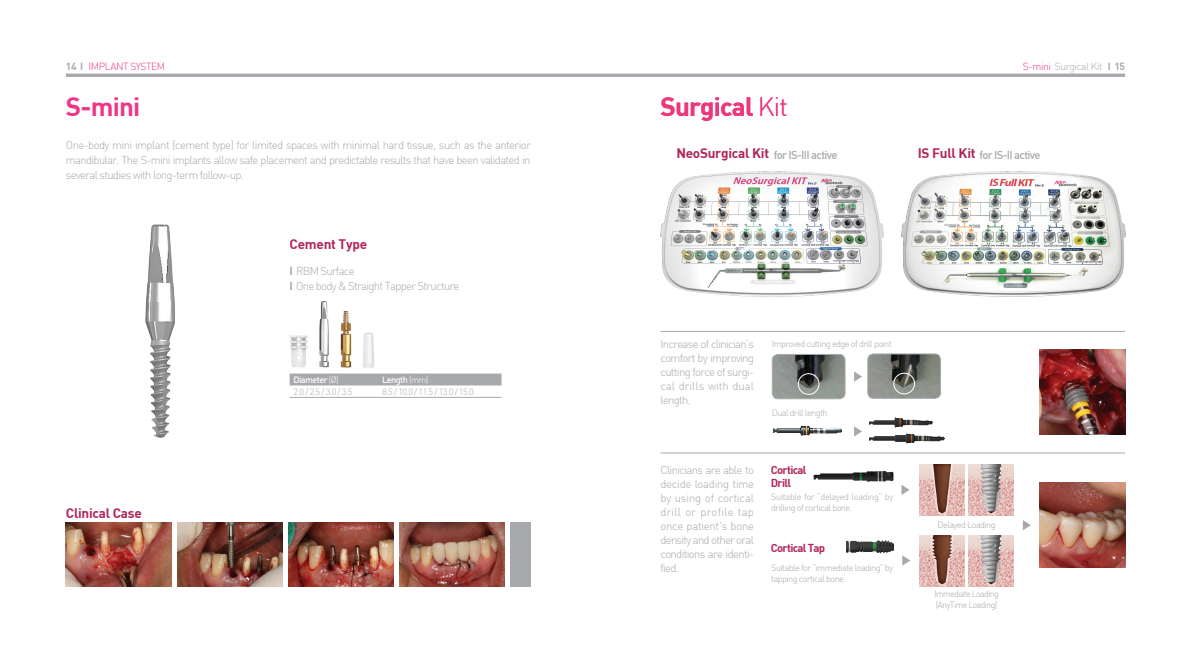
<style>
.page{position:relative;width:1191px;height:652px;background:#fff}
.page>*{position:absolute;margin:0;border:0;box-sizing:border-box;transform-origin:0 0}
.t1{font:26px "Dinbol";letter-spacing:-.03em;color:#ef387a}
.t2{font:26px "Dinbol";color:#ee3689}
.t3{font:13.6px "Dinbol";letter-spacing:-.02em;color:#b1255b}
.t4{font:11.3px/14px "Dinlig";letter-spacing:-.06em;color:#a8a9ad;text-align:justify}
.t5{font:11.3px "Dinmed";letter-spacing:-.06em;color:#a8a9ad}
.t6{font:11.3px/13px "Dinbol";letter-spacing:-.06em;color:#b1255b}
.t7{font:10.2px "Dinlig";letter-spacing:-.04em;color:#a8a9ad}
.t8{font:10.2px "Dinlig";letter-spacing:-.04em;color:#ee3689}
.t9{font:10.2px "Dinbol";color:#a8a9ad}
.t10{font:9px/11px "Dinlig";letter-spacing:-.06em;color:#a8a9ad}
.t11{font:9px/11px "Dinlig";letter-spacing:-.035em;color:#a8a9ad}
.t12{font:9px/11px "Dinlig";letter-spacing:-.06em;color:#a8a9ad;scale:.95 1}
.t13{font:9px "Dinmed";letter-spacing:-.06em;color:#fff}
.s1{color:#ee3689}
.s2{font-family:"Dinbol"}
.s3{font-family:"Dinlig"}
.s4{font-family:"Dinbol";font-size:13.6px;color:#b1255b}
</style>
<div class="page">
<img style="left:145px;top:224px;width:30px;height:214px">
<img style="left:66px;top:522px;width:106px;height:64px">
<img style="left:399px;top:522px;width:106px;height:64px">
<img style="left:177px;top:522px;width:106px;height:64px">
<img style="left:288px;top:522px;width:106px;height:64px">
<div style="left:510px;top:522px;width:20px;height:64px;background:#a8a9ad"></div>
<img style="left:319px;top:301px;width:10px;height:67px">
<img style="left:341px;top:311px;width:10px;height:57px">
<img style="left:290px;top:336px;width:18px;height:31px">
<img style="left:363px;top:332px;width:12px;height:36px">
<div style="left:289px;top:374px;width:212px;height:11px;background:#a8a9ad"></div>
<hr style="left:378px;top:397px;width:123px;height:1px;background:#a8a9ad">
<hr style="left:289px;top:397px;width:89px;height:1px;background:#a8a9ad">
<img style="left:1040px;top:350px;width:85px;height:85px">
<img style="left:660px;top:172px;width:223px;height:125px">
<img style="left:901px;top:172px;width:224px;height:125px">
<svg style="left:901px;top:485px;width:8px;height:10px"></svg>
<svg style="left:854px;top:371px;width:8px;height:11px"></svg>
<svg style="left:854px;top:426px;width:8px;height:11px"></svg>
<svg style="left:1022px;top:520px;width:9px;height:10px"></svg>
<svg style="left:902px;top:555px;width:8px;height:11px"></svg>
<img style="left:773px;top:425px;width:68px;height:11px">
<img style="left:870px;top:433px;width:74px;height:10px">
<img style="left:870px;top:417px;width:62px;height:10px">
<img style="left:772px;top:354px;width:73px;height:45px">
<div style="left:772px;top:354px;width:73px;height:45px;border:1px solid #a8a9ad;border-radius:6px"></div>
<div style="left:798px;top:373px;width:21px;height:22px;border:1px solid #fff;border-radius:50%"></div>
<img style="left:869px;top:355px;width:70px;height:42px">
<div style="left:867px;top:353px;width:74px;height:46px;border:1px solid #a8a9ad;border-radius:6px"></div>
<div style="left:893px;top:373px;width:22px;height:21px;border:1px solid #fff;border-radius:50%"></div>
<img style="left:919px;top:464px;width:45px;height:51px">
<img style="left:968px;top:464px;width:45px;height:51px">
<img style="left:919px;top:535px;width:45px;height:51px">
<img style="left:968px;top:535px;width:45px;height:51px">
<img style="left:1040px;top:483px;width:85px;height:85px">
<img style="left:813px;top:471px;width:81px;height:11px">
<img style="left:846px;top:540px;width:47px;height:14px">
<hr style="left:660px;top:453px;width:465px;height:1px;background:#a8a9ad">
<hr style="left:660px;top:331px;width:465px;height:1px;background:#a8a9ad">
<hr style="left:66px;top:74px;width:1059px;height:3px;background:#a8a9ad">
<p class="t8" style="left:89px;top:60px;width:78px">IMPLANT SYSTEM</p>
<p class="t7" style="left:1023px;top:60px;width:81px"><span class="s1">S-mini</span> Surgical Kit</p>
<p class="t9" style="left:66px;top:60px;width:19px">14 I</p>
<p class="t9" style="left:1107px;top:60px;width:19px">I 15</p>
<h1 class="t2" style="left:66px;top:90px;width:76px">S-mini</h1>
<p class="t4" style="left:66px;top:138px;width:466px;line-height:14.7px">One-body mini implant (cement type) for limited spaces with minimal hard tissue, such as the anterior mandibular. The S-mini implants allow safe placement and predictable results that have been validated in several studies with long-term follow-up.</p>
<p class="t3" style="left:289px;top:236px;width:79px">Cement Type</p>
<p class="t4" style="left:289px;top:263px;width:171px;line-height:14.7px"><span class="s2">I</span> RBM Surface<br><span class="s2">I</span> One body &amp; Straight Tapper Structure</p>
<p class="t3" style="left:66px;top:504px;width:77px">Clinical Case</p>
<p class="t13" style="left:293px;top:374px;width:47px">Diameter <span class="s3">(Ø)</span></p>
<p class="t13" style="left:382px;top:374px;width:48px">Length <span class="s3">(mm)</span></p>
<p class="t10" style="left:293px;top:386px;width:60px">2.0 / 2.5 / 3.0 / 3.5</p>
<p class="t10" style="left:382px;top:386px;width:93px">8.5 / 10.0 / 11.5 / 13.0 / 15.0</p>
<h1 class="t1" style="left:660px;top:90px;width:129px">Surgical <span class="s3">Kit</span></h1>
<p class="t5" style="left:676px;top:147px;width:163px"><span class="s4">NeoSurgical Kit</span> for IS-III active</p>
<p class="t5" style="left:917px;top:147px;width:124px"><span class="s4">IS Full Kit</span> for IS-II active</p>
<p class="t4" style="left:660px;top:337px;width:95px">Increase of clinician’s comfort by improving cutting force of surgi&shy;cal drills with dual length.</p>
<p class="t10" style="left:772px;top:338px;width:121px">Improved cutting edge of drill point</p>
<p class="t10" style="left:772px;top:407px;width:57px">Dual drill length</p>
<p class="t4" style="left:660px;top:463px;width:95px">Clinicians are able to decide loading time by using of cortical drill or profile tap once patient’s bone density and other oral conditions are identi&shy;fied.</p>
<p class="t6" style="left:771px;top:463px;width:37px">Cortical<br>Drill</p>
<p class="t11" style="left:771px;top:492px;width:123px">Suitable for “delayed loading” by drilling of cortical bone.</p>
<p class="t6" style="left:771px;top:541px;width:56px">Cortical Tap</p>
<p class="t10" style="left:771px;top:562px;width:123px">Suitable for “immediate loading” by tapping cortical bone.</p>
<p class="t10" style="left:937px;top:519px;width:60px">Delayed Loading</p>
<p class="t12" style="left:934px;top:588px;width:69px">Immediate Loading (AnyTime Loading)</p>
</div>
